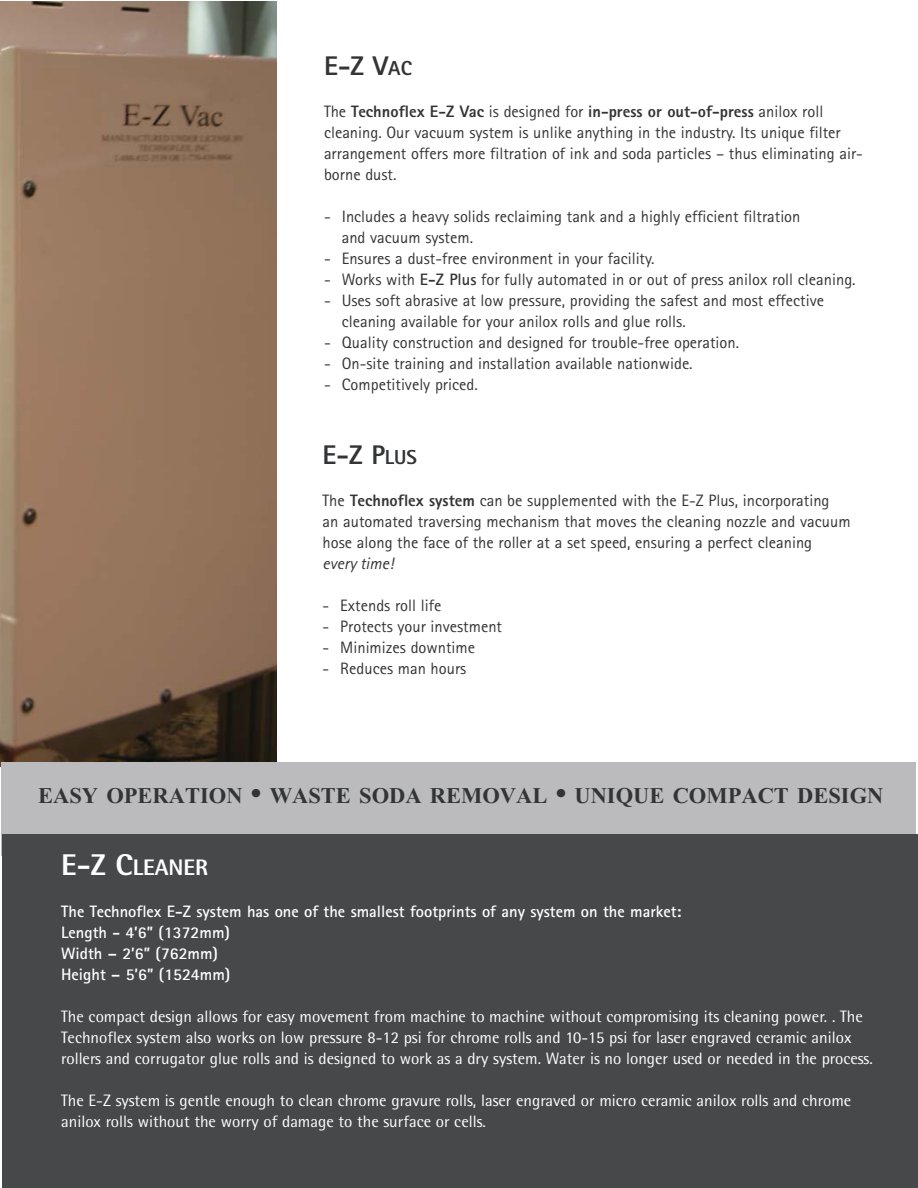
<style>
.page{position:relative;width:918px;height:1188px;background:#fff}
.page>*{position:absolute;margin:0;border:0;box-sizing:border-box;transform-origin:0 0}
.t1{font:800 27px "Rotis Sans Serif";color:#333435}
.t2{font:700 22.5px "Times New Roman";color:#333435}
.t3{font:800 22.5px "Rotis Semi Sans";color:#fff}
.t4{font:16.5px/21px "Rotis Sans Serif";color:#333435}
.t5{font:16.5px/21px "Rotis Semi Sans";color:#fff}
.t6{font:700 16.5px/21px "Rotis Sans Serif";color:#fff}
.t7{font:italic 16.5px "Rotis Sans Serif";color:#333435}
.s1{font-size:20.25px}
.s2{font-weight:800}
.s3{font-weight:700}
.s4{font-size:30px}
</style>
<div class="page">
<img style="left:0;top:2px;width:277px;height:764px">
<div style="left:1px;top:762px;width:914px;height:93px;background:#bbbbbd"></div>
<div style="left:3px;top:834px;width:915px;height:354px;background:#47484a"></div>
<h1 class="t1" style="left:324px;top:56px;width:89px">E-Z V<span class="s1">AC</span></h1>
<p class="t4" style="left:324px;top:102px;width:540px">The <span class="s2">Technoflex E-Z Vac</span> is designed for <span class="s2">in-press or out-of-press</span> anilox roll cleaning. Our vacuum system is unlike anything in the industry. Its unique filter arrangement offers more filtration of ink and soda particles – thus eliminating air&shy;borne dust.</p>
<p class="t4" style="left:342px;top:207px;width:460px;text-indent:-18px">- Includes a heavy solids reclaiming tank and a highly efficient filtration and vacuum system.</p>
<p class="t4" style="left:324px;top:249px;width:332px">- Ensures a dust-free environment in your facility.</p>
<p class="t4" style="left:324px;top:270px;width:533px">- Works with <span class="s3">E-Z Plus</span> for fully automated in or out of press anilox roll cleaning.</p>
<p class="t4" style="left:342px;top:291px;width:484px;text-indent:-18px">- Uses soft abrasive at low pressure, providing the safest and most effective cleaning available for your anilox rolls and glue rolls.</p>
<p class="t4" style="left:324px;top:333px;width:417px">- Quality construction and designed for trouble-free operation.</p>
<p class="t4" style="left:324px;top:354px;width:370px">- On-site training and installation available nationwide.</p>
<p class="t4" style="left:324px;top:375px;width:155px">- Competitively priced.</p>
<h1 class="t1" style="left:323px;top:446px;width:96px">E-Z P<span class="s1">LUS</span></h1>
<p class="t4" style="left:323px;top:492px;width:530px">The <span class="s2">Technoflex system</span> can be supplemented with the E-Z Plus, incorporating<br>an automated traversing mechanism that moves the cleaning nozzle and vacuum hose along the face of the roller at a set speed, ensuring a perfect cleaning</p>
<p class="t7" style="left:323px;top:558px;width:73px">every time!</p>
<p class="t4" style="left:323px;top:597px;width:120px">- Extends roll life</p>
<p class="t4" style="left:323px;top:618px;width:181px">- Protects your investment</p>
<p class="t4" style="left:323px;top:639px;width:154px">- Minimizes downtime</p>
<p class="t4" style="left:323px;top:660px;width:145px">- Reduces man hours</p>
<h2 class="t2" style="left:38px;top:789px;width:847px">EASY OPERATION <span class="s4">•</span> WASTE SODA REMOVAL <span class="s4">•</span> UNIQUE COMPACT DESIGN</h2>
<h2 class="t3" style="left:61px;top:860px;width:148px"><span class="s4">E-Z C</span>LEANER</h2>
<p class="t6" style="left:61px;top:903px;width:622px">The Technoflex E-Z system has one of the smallest footprints of any system on the market:<br>Length - 4’6” (1372mm)<br>Width – 2’6” (762mm)<br>Height – 5’6” (1524mm)</p>
<p class="t5" style="left:61px;top:1008px;width:813px">The compact design allows for easy movement from machine to machine without compromising its cleaning power. . The<br>Technoflex system also works on low pressure 8-12 psi for chrome rolls and 10-15 psi for laser engraved ceramic anilox rollers and corrugator glue rolls and is designed to work as a dry system. Water is no longer used or needed in the process.</p>
<p class="t5" style="left:61px;top:1092px;width:792px">The E-Z system is gentle enough to clean chrome gravure rolls, laser engraved or micro ceramic anilox rolls and chrome anilox rolls without the worry of damage to the surface or cells.</p>
</div>
